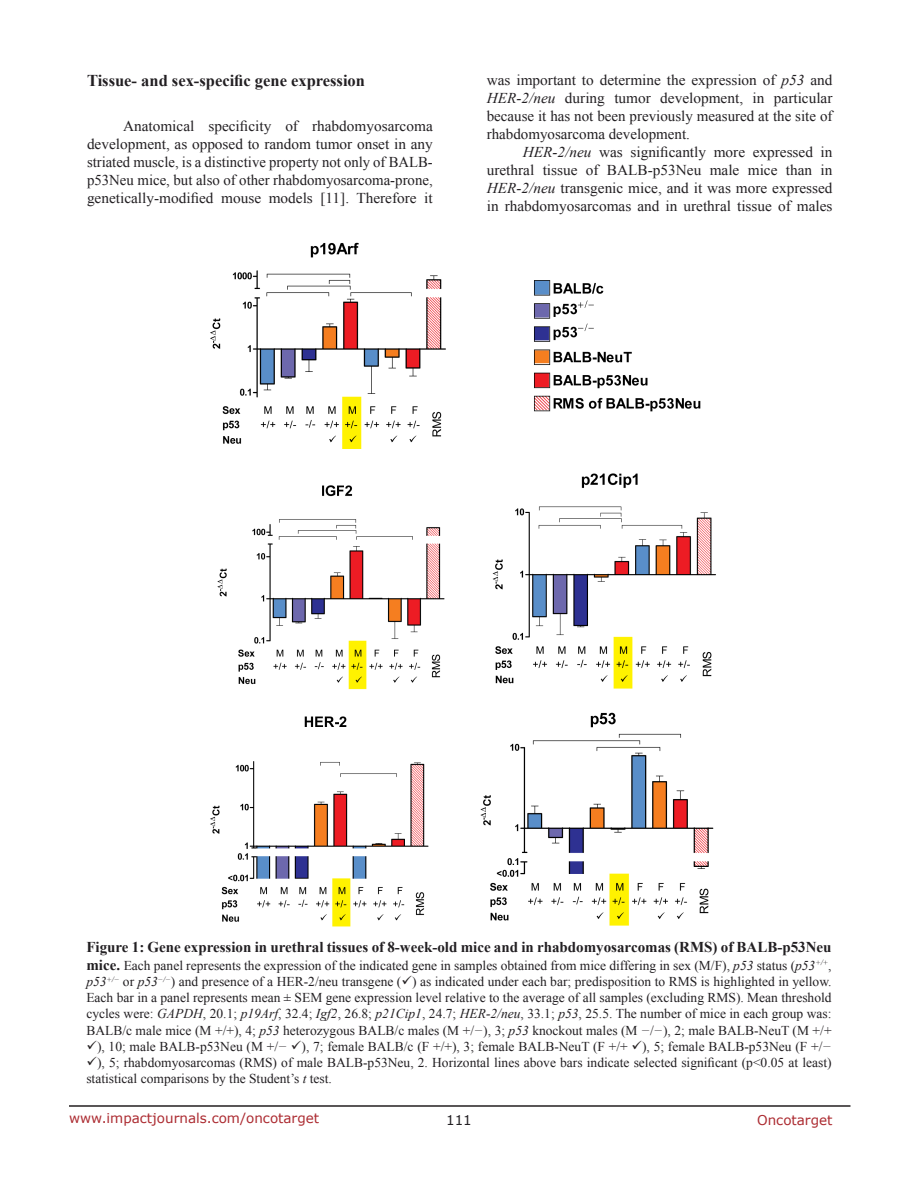
<style>
.page{position:relative;width:918px;height:1188px;background:#fff}
.page>*{position:absolute;margin:0;border:0;box-sizing:border-box;transform-origin:0 0}
.SubHeading{font:700 16.5px "Times New Roman";color:#221f22}
.BodyText{font:15px/18px "Times New Roman";color:#221f22;text-align:justify}
.FigureText{font:700 15px "Times New Roman";color:#221f22}
.FigureText-2{font:13.5px/16.2px "Times New Roman";color:#221f22;text-align:justify}
.t1{font:13.5px "Verdana";color:#ac2b31}
.t2{font:13.5px "Verdana";color:#221f22}
.s1{font-style:italic}
.s2{font-weight:700;font-size:15px}
.s3{color:#231f20}
</style>
<div class="page">
<hr style="left:69px;top:1105px;width:781px;height:2px;background:#231f20">
<img style="left:210px;top:242px;width:506px;height:685px">
<p class="SubHeading" style="left:87px;top:69px;width:280px">Tissue- and sex-specific gene expression</p>
<p class="BodyText" style="left:87px;top:117px;width:347px;text-indent:36px">Anatomical specificity of rhabdomyosarcoma development, as opposed to random tumor onset in any striated muscle, is a distinctive property not only of BALB&shy;p53Neu mice, but also of other rhabdomyosarcoma-prone, genetically-modified mouse models [11]. Therefore it</p>
<p class="BodyText" style="left:487px;top:71px;width:347px">was important to determine the expression of <span class="s1">p53</span> and <span class="s1">HER-2/neu</span> during tumor development, in particular because it has not been previously measured at the site of rhabdomyosarcoma development.</p>
<p class="BodyText" style="left:487px;top:143px;width:347px;text-indent:36px"><span class="s1">HER-2/neu</span> was significantly more expressed in urethral tissue of BALB-p53Neu male mice than in <span class="s1">HER-2/neu</span> transgenic mice, and it was more expressed in rhabdomyosarcomas and in urethral tissue of males</p>
<p class="FigureText" style="left:86px;top:936px;width:747px">Figure 1: Gene expression in urethral tissues of 8-week-old mice and in rhabdomyosarcomas (RMS) of BALB-p53Neu</p>
<p class="FigureText-2" style="left:86px;top:957px;width:747px"><span class="s2">mice.</span> Each panel represents the expression of the indicated gene in samples obtained from mice differing in sex (M/F), <span class="s1">p53</span> status (<span class="s1">p53</span><sup>+/+</sup>, <span class="s1">p53</span><sup>+/−</sup> or <span class="s1">p53</span><sup>−/−</sup>) and presence of a HER-2/neu transgene (<span class="s3">✓</span>) as indicated under each bar; predisposition to RMS is highlighted in yellow.<br>Each bar in a panel represents mean ± SEM gene expression level relative to the average of all samples (excluding RMS). Mean threshold cycles were: <span class="s1">GAPDH</span>, 20.1; <span class="s1">p19Arf</span>, 32.4; <span class="s1">Igf2</span>, 26.8; <span class="s1">p21Cip1</span>, 24.7; <span class="s1">HER-2/neu</span>, 33.1; <span class="s1">p53</span>, 25.5. The number of mice in each group was:<br>BALB/c male mice (M +/+), 4; <span class="s1">p53</span> heterozygous BALB/c males (M +/<span class="s1">−</span>), 3; <span class="s1">p53</span> knockout males (M <span class="s1">−</span>/<span class="s1">−</span>), 2; male BALB-NeuT (M +/+</p>
<p class="FigureText-2" style="left:86px;top:1038px;width:747px"><span class="s3">✓</span>), 10; male BALB-p53Neu (M +/<span class="s1">−</span> <span class="s3">✓</span>), 7; female BALB/c (F +/+), 3; female BALB-NeuT (F +/+ <span class="s3">✓</span>), 5; female BALB-p53Neu (F +/<span class="s1">−</span></p>
<p class="FigureText-2" style="left:86px;top:1054px;width:747px"><span class="s3">✓</span>), 5; rhabdomyosarcomas (RMS) of male BALB-p53Neu, 2. Horizontal lines above bars indicate selected significant (p&lt;0.05 at least) statistical comparisons by the Student’s <span class="s1">t</span> test.</p>
<p class="t1" style="left:69px;top:1109px;width:252px">www.impactjournals.com/oncotarget</p>
<p class="t2" style="left:446px;top:1111px;width:27px">111</p>
<p class="t1" style="left:757px;top:1111px;width:77px">Oncotarget</p>
</div>
